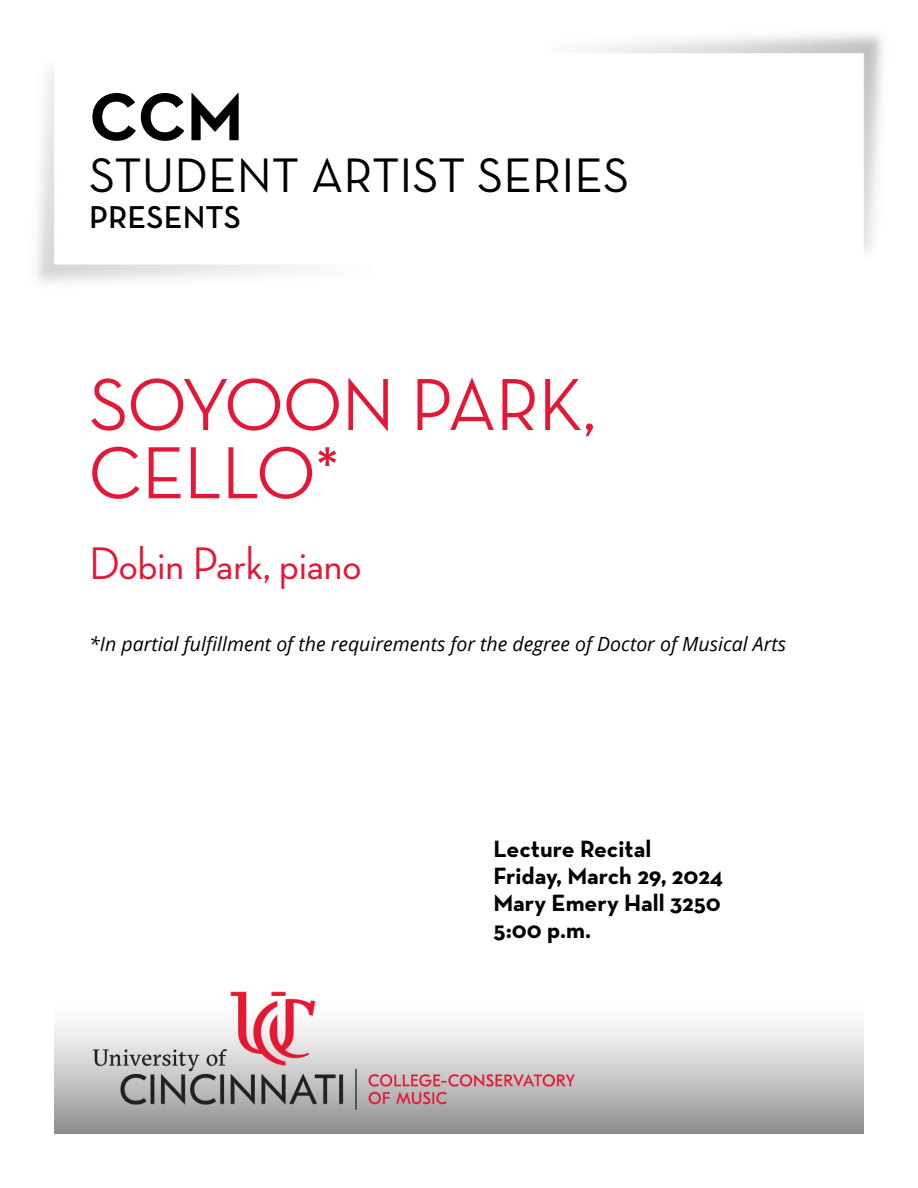
<style>
.page{position:relative;width:918px;height:1188px;background:#fff}
.page>*{position:absolute;margin:0;border:0;box-sizing:border-box;transform-origin:0 0}
.Concert_Title__H1{font:500 75px/68.2px "Neutra Disp";color:#e31837}
.Page_Intro__H1{font:700 68.7px "Neutra Text";color:#000}
.Page_Intro__H1-2{font:49.35px "Neutra Text";color:#000}
.Musician_Conductor__H2{font:500 46.5px "Neutra Disp";color:#e31837}
.Page_Intro__H1-3{font:600 32.25px "Neutra Text";color:#000}
.Date_Venue_Time__H3{font:700 24px "Neutra Text";color:#000}
.In_partial_fulfillment_of__H2{font:italic 19.5px "Open Sans";color:#000}
</style>
<div class="page">
<img style="left:54px;top:991px;width:810px;height:143px">
<img style="left:589px;top:34px;width:294px;height:218px">
<h1 class="Page_Intro__H1" style="left:89px;top:74px;width:156px">CCM</h1>
<h1 class="Page_Intro__H1-2" style="left:89px;top:145px;width:542px">STUDENT ARTIST SERIES</h1>
<h1 class="Page_Intro__H1-3" style="left:89px;top:197px;width:153px">PRESENTS</h1>
<h1 class="Concert_Title__H1" style="left:89px;top:371px;width:508px">SOYOON PARK,<br>CELLO*</h1>
<h2 class="Musician_Conductor__H2" style="left:89px;top:537px;width:274px">Dobin Park, piano</h2>
<h2 class="In_partial_fulfillment_of__H2" style="left:89px;top:630px;width:698px">*In partial fulfillment of the requirements for the degree of Doctor of Musical Arts</h2>
<h3 class="Date_Venue_Time__H3" style="left:494px;top:834px;width:159px">Lecture Recital</h3>
<h3 class="Date_Venue_Time__H3" style="left:494px;top:861px;width:231px">Friday, March 29, 2024</h3>
<h3 class="Date_Venue_Time__H3" style="left:494px;top:888px;width:229px">Mary Emery Hall 3250</h3>
<h3 class="Date_Venue_Time__H3" style="left:494px;top:915px;width:99px">5:00 p.m.</h3>
</div>
